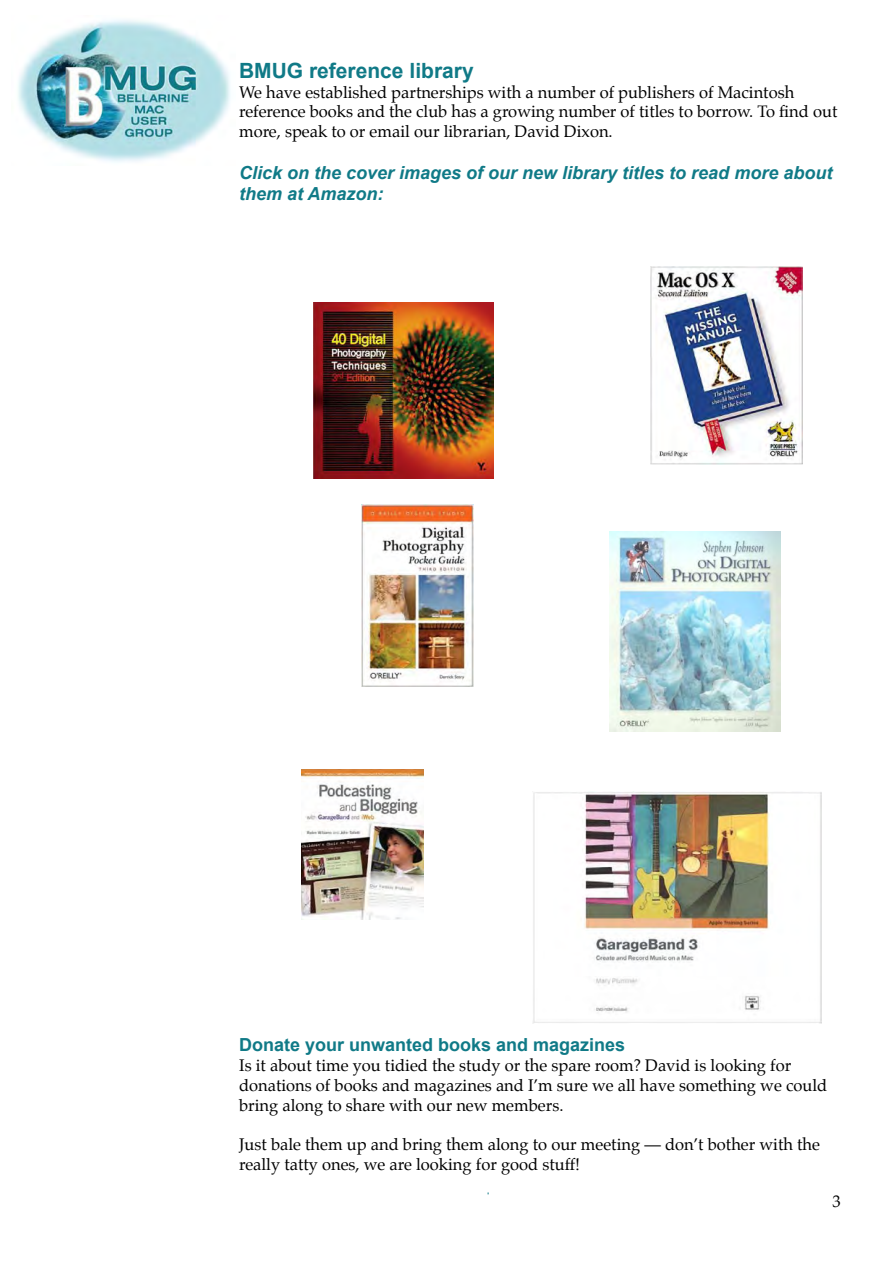
<style>
.page{position:relative;width:893px;height:1263px;background:#fff}
.page>*{position:absolute;margin:0;border:0;box-sizing:border-box;transform-origin:0 0}
.heading_14{font:700 21px "Arial";color:#107a87}
.heading_12_italic{font:italic 700 18px/21.6px "Arial";color:#107a87}
.heading_12{font:700 18px "Arial";color:#107a87}
.t1{font:16.5px/19.8px "Palatino";color:#000}
</style>
<div class="page">
<img style="left:18px;top:20px;width:213px;height:143px">
<img style="left:651px;top:266px;width:151px;height:199px">
<img style="left:302px;top:769px;width:121px;height:151px">
<img style="left:361px;top:504px;width:112px;height:182px">
<img style="left:609px;top:531px;width:171px;height:201px">
<img style="left:533px;top:791px;width:289px;height:232px">
<img style="left:314px;top:302px;width:179px;height:177px">
<p class="heading_14" style="left:239px;top:59px;width:236px">BMUG reference library</p>
<p class="t1" style="left:239px;top:82px;width:600px">We have established partnerships with a number of publishers of Macintosh reference books and the club has a growing number of titles to borrow. To find out more, speak to or email our librarian, David Dixon.</p>
<p class="heading_12_italic" style="left:239px;top:161px;width:595px">Click on the cover images of our new library titles to read more about them at Amazon:</p>
<p class="heading_12" style="left:239px;top:1035px;width:388px">Donate your unwanted books and magazines</p>
<p class="t1" style="left:239px;top:1055px;width:590px">Is it about time you tidied the study or the spare room? David is looking for donations of books and magazines and I’m sure we all have something we could bring along to share with our new members.</p>
<p class="t1" style="left:239px;top:1135px;width:582px">Just bale them up and bring them along to our meeting — don’t bother with the really tatty ones, we are looking for good stuff!</p>
<p class="t1" style="left:832px;top:1191px;width:10px">3</p>
</div>
